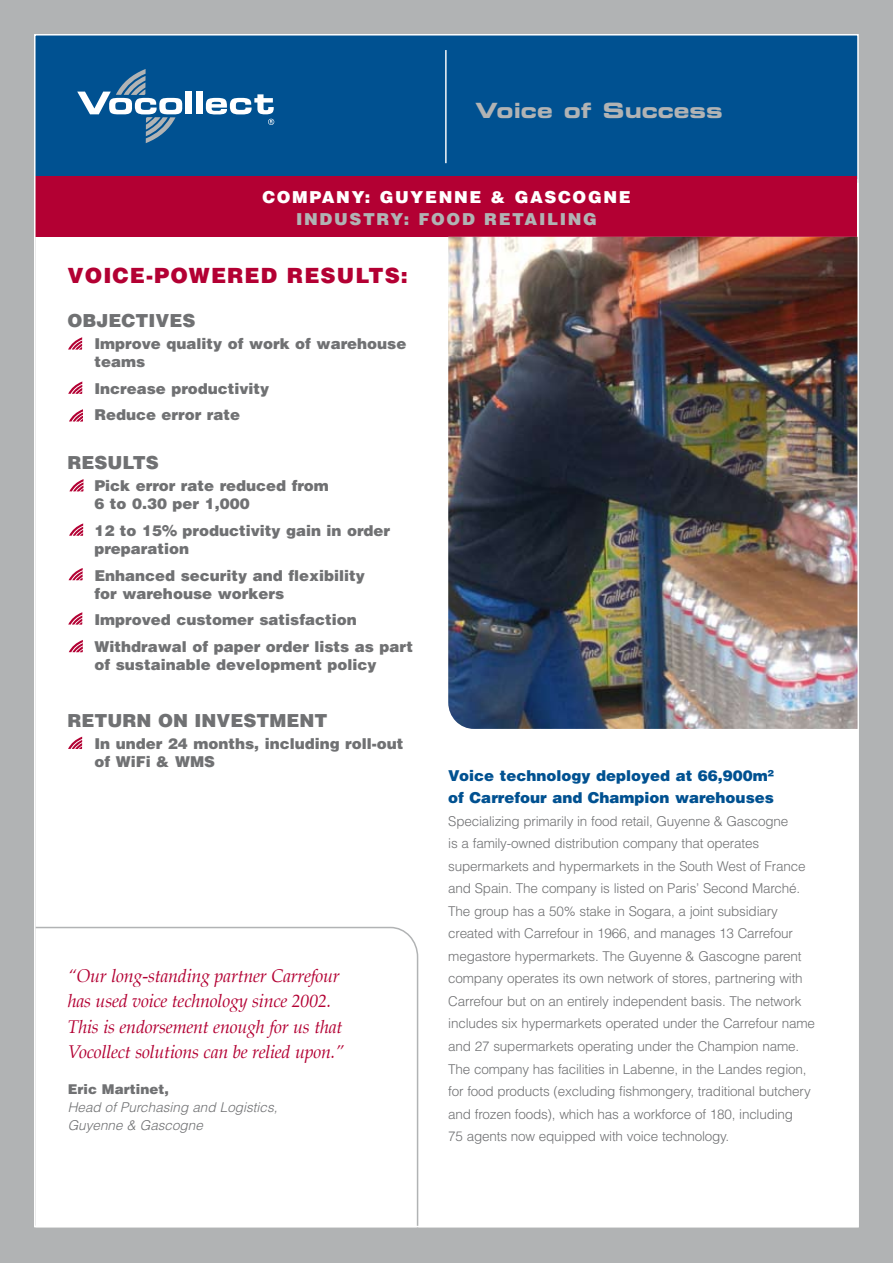
<style>
.page{position:relative;width:893px;height:1263px;background:#b1b3b4}
.page>*{position:absolute;margin:0;border:0;box-sizing:border-box;transform-origin:0 0}
.t1{font:900 21px "Helvetica";letter-spacing:.05em;color:#b30033}
.t2{font:21px "Eurostile Bold Extended Two";color:#b1b3b4}
.t3{font:italic 18px/25.5px "Palatino";letter-spacing:-.015em;color:#b30033}
.t4{font:900 18px "Helvetica";color:#707173}
.t5{font:900 16.5px "Helvetica";letter-spacing:.1em;color:#fff}
.t6{font:900 16.5px "Helvetica";letter-spacing:.1em;color:#b1b3b4}
.t7{font:900 15px/18px "Helvetica";color:#707173}
.t8{font:900 15px/22.5px "Helvetica";color:#005191}
.t9{font:300 13.5px/22.5px "Helvetica";letter-spacing:-.015em;color:#707173}
.t10{font:italic 300 13.5px/18px "Helvetica";color:#707173}
.t11{font:900 13.5px "Helvetica";color:#707173}
</style>
<div class="page">
<div style="left:34px;top:34px;width:824px;height:145px;background:#005191"></div>
<div style="left:36px;top:183px;width:823px;height:1044px;background:#fff"></div>
<div style="left:186px;top:92px;width:6px;height:22px;background:#fff"></div>
<div style="left:196px;top:92px;width:6px;height:22px;background:#fff"></div>
<svg style="left:206px;top:94px;width:68px;height:31px"></svg>
<svg style="left:77px;top:69px;width:105px;height:74px"></svg>
<hr style="left:445px;top:50px;width:2px;height:113px;background:#fff">
<div style="left:36px;top:176px;width:821px;height:61px;background:#b30033"></div>
<svg style="left:34px;top:926px;width:385px;height:302px"></svg>
<svg style="left:68px;top:337px;width:14px;height:13px"></svg>
<svg style="left:68px;top:381px;width:14px;height:13px"></svg>
<svg style="left:69px;top:409px;width:14px;height:13px"></svg>
<svg style="left:69px;top:479px;width:14px;height:12px"></svg>
<svg style="left:69px;top:523px;width:14px;height:13px"></svg>
<img style="left:448px;top:237px;width:409px;height:492px">
<svg style="left:69px;top:568px;width:14px;height:12px"></svg>
<svg style="left:68px;top:612px;width:14px;height:13px"></svg>
<svg style="left:69px;top:640px;width:14px;height:12px"></svg>
<svg style="left:68px;top:737px;width:14px;height:12px"></svg>
<h1 class="t2" style="left:475px;top:96px;width:249px">Voice of Success</h1>
<p class="t5" style="left:262px;top:186px;width:370px">COMPANY: GUYENNE &amp; GASCOGNE</p>
<p class="t6" style="left:296px;top:208px;width:302px">INDUSTRY: FOOD RETAILING</p>
<h1 class="t1" style="left:67px;top:262px;width:342px">VOICE-POWERED RESULTS:</h1>
<h2 class="t4" style="left:67px;top:308px;width:129px">OBJECTIVES</h2>
<p class="t7" style="left:94px;top:334px;width:313px">Improve quality of work of warehouse teams</p>
<p class="t7" style="left:94px;top:375px;width:176px;line-height:26.7px">Increase productivity<br>Reduce error rate</p>
<h2 class="t4" style="left:67px;top:450px;width:93px">RESULTS</h2>
<p class="t7" style="left:94px;top:476px;width:236px">Pick error rate reduced from<br>6 to 0.30 per 1,000</p>
<p class="t7" style="left:94px;top:521px;width:297px">12 to 15% productivity gain in order preparation</p>
<p class="t7" style="left:94px;top:566px;width:272px">Enhanced security and flexibility for warehouse workers</p>
<p class="t7" style="left:94px;top:606px;width:320px;line-height:26.7px">Improved customer satisfaction<br>Withdrawal of paper order lists as part</p>
<p class="t7" style="left:94px;top:655px;width:284px">of sustainable development policy</p>
<h2 class="t4" style="left:67px;top:708px;width:262px">RETURN ON INVESTMENT</h2>
<p class="t7" style="left:94px;top:734px;width:310px">In under 24 months, including roll-out of WiFi &amp; WMS</p>
<h2 class="t3" style="left:68px;top:963px;width:278px">“Our long-standing partner Carrefour has used voice technology since 2002.<br>This is endorsement enough for us that Vocollect solutions can be relied upon.”</h2>
<p class="t11" style="left:68px;top:1080px;width:103px">Eric Martinet,</p>
<p class="t10" style="left:68px;top:1098px;width:211px">Head of Purchasing and Logistics,<br>Guyenne &amp; Gascogne</p>
<p class="t8" style="left:448px;top:764px;width:327px">Voice technology deployed at 66,900m² of Carrefour and Champion warehouses</p>
<p class="t9" style="left:448px;top:809px;width:368px">Specializing primarily in food retail, Guyenne &amp; Gascogne<br>is a family-owned distribution company that operates supermarkets and hypermarkets in the South West of France and Spain. The company is listed on Paris’ Second Marché.<br>The group has a 50% stake in Sogara, a joint subsidiary created with Carrefour in 1966, and manages 13 Carrefour megastore hypermarkets. The Guyenne &amp; Gascogne parent company operates its own network of stores, partnering with Carrefour but on an entirely independent basis. The network includes six hypermarkets operated under the Carrefour name and 27 supermarkets operating under the Champion name.<br>The company has facilities in Labenne, in the Landes region, for food products (excluding fishmongery, traditional butchery and frozen foods), which has a workforce of 180, including<br>75 agents now equipped with voice technology.</p>
</div>
